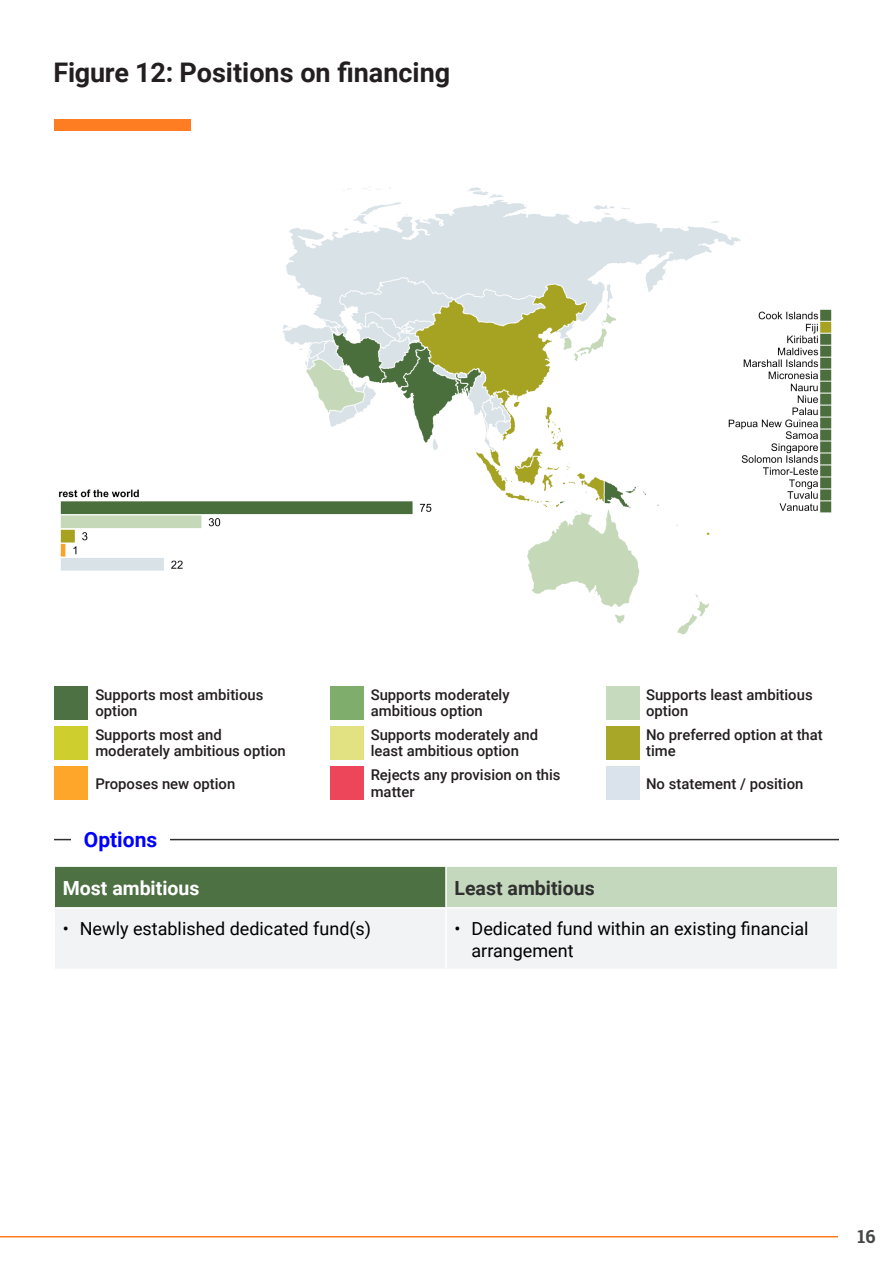
<style>
.page{position:relative;width:893px;height:1263px;background:#fff}
.page>*{position:absolute;margin:0;border:0;box-sizing:border-box;transform-origin:0 0}
.Heading_1{font:700 27px "Roboto";color:#231f20}
.t1{font:700 21px "Roboto";color:#00f}
.t2{font:700 19.5px "Roboto";color:#303030}
.t3{font:700 19.5px "Roboto";color:#fff}
.t4{font:18px/21.6px "Roboto";color:#000}
.t5{font:700 18px "Roboto Slab";color:#454647}
.t6{font:500 14.85px/16.2px "Roboto";color:#231f20}
</style>
<div class="page">
<hr style="left:0;top:1236px;width:893px;height:1px;background:#ff7d22">
<div style="left:839px;top:1209px;width:54px;height:54px;background:#fff"></div>
<div style="left:54px;top:866px;width:392px;height:42px;background:#4e7144"></div>
<div style="left:446px;top:866px;width:392px;height:42px;background:#c4d8bd"></div>
<div style="left:55px;top:909px;width:782px;height:60px;background:#f2f3f4"></div>
<hr style="left:54px;top:865px;width:392px;height:2px;background:#fff">
<hr style="left:54px;top:867px;width:1px;height:40px;background:#fff">
<hr style="left:446px;top:865px;width:392px;height:2px;background:#fff">
<hr style="left:445px;top:867px;width:2px;height:40px;background:#fff">
<hr style="left:837px;top:867px;width:1px;height:40px;background:#fff">
<hr style="left:54px;top:907px;width:392px;height:1px;background:#fff">
<hr style="left:446px;top:907px;width:392px;height:1px;background:#fff">
<hr style="left:445px;top:908px;width:2px;height:61px;background:#fff">
<img style="left:58px;top:186px;width:774px;height:449px">
<hr style="left:54px;top:839px;width:785px;height:1px;background:#303030">
<div style="left:72px;top:825px;width:98px;height:28px;background:#fff"></div>
<div style="left:54px;top:119px;width:136px;height:12px;background:#ff7d22"></div>
<div style="left:54px;top:686px;width:34px;height:34px;background:#4e7144"></div>
<div style="left:330px;top:686px;width:33px;height:34px;background:#7ead6c"></div>
<div style="left:606px;top:686px;width:33px;height:34px;background:#c6dabd"></div>
<div style="left:54px;top:726px;width:34px;height:34px;background:#cecf2f"></div>
<div style="left:330px;top:726px;width:33px;height:34px;background:#e2e283"></div>
<div style="left:606px;top:726px;width:33px;height:34px;background:#a9a728"></div>
<div style="left:54px;top:766px;width:34px;height:34px;background:#fda629"></div>
<div style="left:330px;top:766px;width:33px;height:34px;background:#ed4559"></div>
<div style="left:606px;top:766px;width:33px;height:34px;background:#dae3eb"></div>
<p class="Heading_1" style="left:54px;top:54px;width:398px">Figure 12: Positions on financing</p>
<p class="t6" style="left:95px;top:686px;width:170px">Supports most ambitious option</p>
<p class="t6" style="left:371px;top:686px;width:140px">Supports moderately ambitious option</p>
<p class="t6" style="left:646px;top:686px;width:168px">Supports least ambitious option</p>
<p class="t6" style="left:95px;top:726px;width:192px">Supports most and moderately ambitious option</p>
<p class="t6" style="left:371px;top:726px;width:169px">Supports moderately and least ambitious option</p>
<p class="t6" style="left:646px;top:726px;width:178px">No preferred option at that time</p>
<p class="t6" style="left:95px;top:774px;width:141px">Proposes new option</p>
<p class="t6" style="left:371px;top:766px;width:191px">Rejects any provision on this matter</p>
<p class="t6" style="left:646px;top:774px;width:159px">No statement / position</p>
<p class="t1" style="left:84px;top:825px;width:75px">Options</p>
<p class="t3" style="left:63px;top:874px;width:138px">Most ambitious</p>
<p class="t2" style="left:454px;top:874px;width:142px">Least ambitious</p>
<p class="t4" style="left:63px;top:917px;width:310px">• Newly established dedicated fund(s)</p>
<p class="t4" style="left:471px;top:917px;width:338px;text-indent:-17px">• Dedicated fund within an existing financial arrangement</p>
<p class="t5" style="left:858px;top:1224px;width:20px">16</p>
</div>
